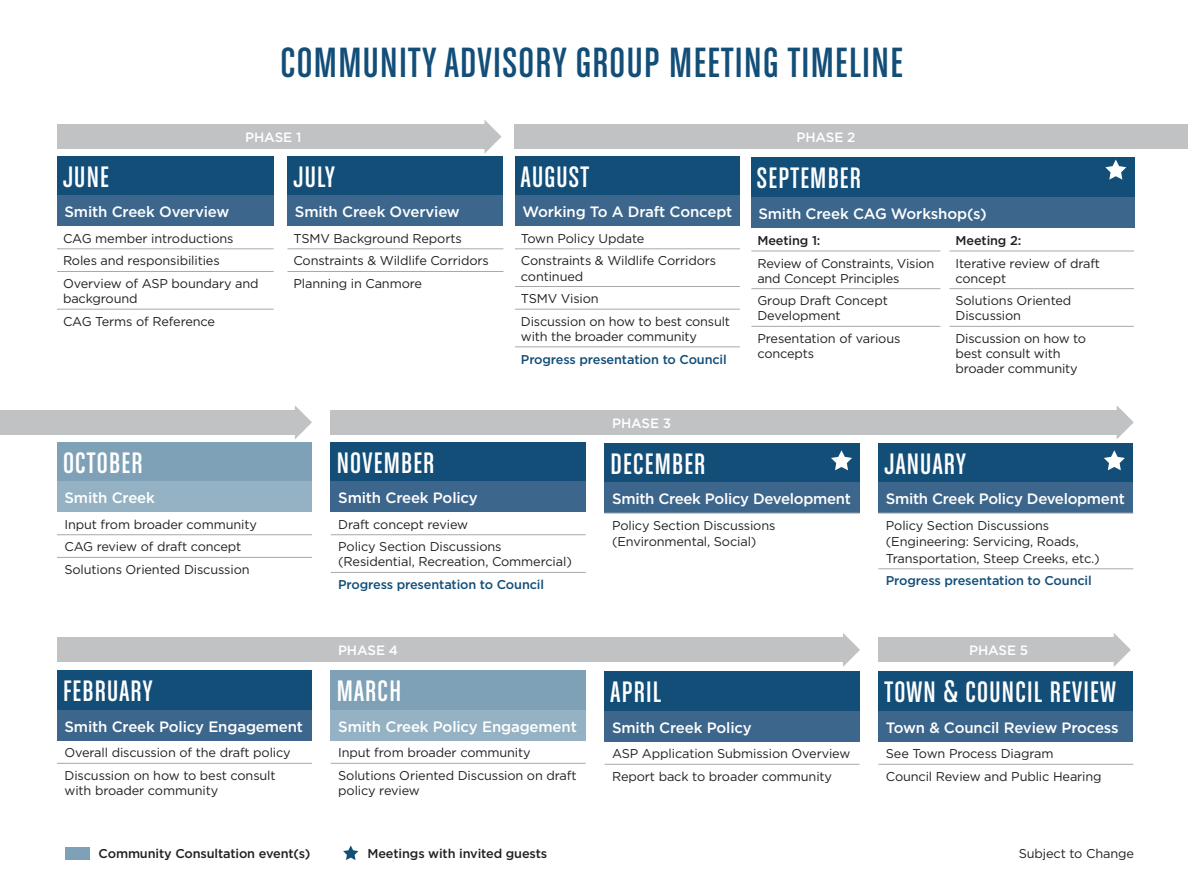
<style>
.page{position:relative;width:1188px;height:878px;background:#fff}
.page>*{position:absolute;margin:0;border:0;box-sizing:border-box;transform-origin:0 0}
.t1{font:45px "Chalet Comprime Cologne Eighty";letter-spacing:.03em;color:#124e78}
.t2{font:31.5px "Chalet Comprime Cologne Eighty";letter-spacing:.04em;color:#fff}
.t3{font:500 15px "Gotham";letter-spacing:-.01em;color:#fff}
.t4{font:500 13.5px "Gotham";letter-spacing:-.01em;color:#fff}
.t5{font:12.75px/15px "Gotham";letter-spacing:-.01em;color:#231f20}
.t6{font:500 12.75px "Gotham";letter-spacing:-.01em;color:#124e78}
.t7{font:500 12.75px "Gotham";letter-spacing:-.01em;color:#231f20}
</style>
<div class="page">
<div style="left:287px;top:156px;width:216px;height:39px;background:#124e78"></div>
<div style="left:287px;top:195px;width:216px;height:31px;background:#3d668c"></div>
<hr style="left:287px;top:248px;width:216px;height:1px;background:#a8a9ad">
<hr style="left:287px;top:271px;width:216px;height:1px;background:#a8a9ad">
<div style="left:57px;top:156px;width:217px;height:39px;background:#124e78"></div>
<div style="left:57px;top:195px;width:217px;height:31px;background:#3d668c"></div>
<hr style="left:57px;top:271px;width:217px;height:1px;background:#a8a9ad">
<hr style="left:57px;top:309px;width:217px;height:1px;background:#a8a9ad">
<hr style="left:57px;top:248px;width:217px;height:1px;background:#a8a9ad">
<div style="left:515px;top:156px;width:225px;height:39px;background:#124e78"></div>
<div style="left:515px;top:195px;width:225px;height:31px;background:#3d668c"></div>
<hr style="left:515px;top:248px;width:225px;height:1px;background:#a8a9ad">
<hr style="left:515px;top:286px;width:225px;height:1px;background:#a8a9ad">
<hr style="left:515px;top:309px;width:225px;height:1px;background:#a8a9ad">
<hr style="left:515px;top:346px;width:225px;height:1px;background:#a8a9ad">
<div style="left:331px;top:441px;width:255px;height:40px;background:#124e78"></div>
<div style="left:331px;top:481px;width:255px;height:31px;background:#3d668c"></div>
<hr style="left:331px;top:534px;width:255px;height:1px;background:#a8a9ad">
<hr style="left:331px;top:572px;width:255px;height:1px;background:#a8a9ad">
<div style="left:57px;top:441px;width:255px;height:40px;background:#7ea1b7"></div>
<div style="left:57px;top:481px;width:255px;height:31px;background:#95b2c4"></div>
<hr style="left:57px;top:534px;width:255px;height:1px;background:#a8a9ad">
<hr style="left:57px;top:557px;width:255px;height:1px;background:#a8a9ad">
<div style="left:878px;top:443px;width:255px;height:39px;background:#124e78"></div>
<div style="left:878px;top:482px;width:255px;height:31px;background:#3d668c"></div>
<hr style="left:878px;top:513px;width:255px;height:1px;background:#a8a9ad">
<hr style="left:878px;top:568px;width:255px;height:1px;background:#a8a9ad">
<div style="left:605px;top:443px;width:255px;height:39px;background:#124e78"></div>
<div style="left:605px;top:482px;width:255px;height:31px;background:#3d668c"></div>
<hr style="left:605px;top:513px;width:255px;height:1px;background:#a8a9ad">
<div style="left:751px;top:157px;width:384px;height:40px;background:#124e78"></div>
<div style="left:751px;top:197px;width:384px;height:30px;background:#3d668c"></div>
<div style="left:331px;top:670px;width:255px;height:40px;background:#7ea1b7"></div>
<div style="left:331px;top:710px;width:255px;height:30px;background:#95b2c4"></div>
<hr style="left:331px;top:763px;width:255px;height:1px;background:#a8a9ad">
<div style="left:57px;top:670px;width:255px;height:40px;background:#124e78"></div>
<div style="left:57px;top:710px;width:255px;height:30px;background:#3d668c"></div>
<hr style="left:57px;top:763px;width:255px;height:1px;background:#a8a9ad">
<div style="left:878px;top:671px;width:255px;height:40px;background:#124e78"></div>
<div style="left:878px;top:711px;width:255px;height:30px;background:#3d668c"></div>
<hr style="left:878px;top:764px;width:255px;height:1px;background:#a8a9ad">
<div style="left:605px;top:671px;width:255px;height:40px;background:#124e78"></div>
<div style="left:605px;top:711px;width:255px;height:30px;background:#3d668c"></div>
<hr style="left:605px;top:764px;width:255px;height:1px;background:#a8a9ad">
<div style="left:57px;top:125px;width:431px;height:24px;background:#c1c2c4"></div>
<svg style="left:484px;top:120px;width:18px;height:34px"></svg>
<div style="left:515px;top:125px;width:673px;height:24px;background:#c1c2c4"></div>
<div style="left:0;top:410px;width:298px;height:24px;background:#c1c2c4"></div>
<svg style="left:295px;top:405px;width:17px;height:34px"></svg>
<div style="left:331px;top:410px;width:789px;height:24px;background:#c1c2c4"></div>
<svg style="left:1117px;top:406px;width:17px;height:33px"></svg>
<div style="left:57px;top:637px;width:789px;height:25px;background:#c1c2c4"></div>
<svg style="left:843px;top:633px;width:17px;height:34px"></svg>
<div style="left:878px;top:637px;width:239px;height:25px;background:#c1c2c4"></div>
<svg style="left:1114px;top:633px;width:17px;height:34px"></svg>
<svg style="left:831px;top:450px;width:21px;height:20px"></svg>
<svg style="left:1104px;top:450px;width:21px;height:20px"></svg>
<svg style="left:343px;top:845px;width:15px;height:15px"></svg>
<svg style="left:1105px;top:159px;width:21px;height:21px"></svg>
<hr style="left:950px;top:251px;width:184px;height:1px;background:#a8a9ad">
<hr style="left:950px;top:288px;width:184px;height:1px;background:#a8a9ad">
<hr style="left:950px;top:326px;width:184px;height:1px;background:#a8a9ad">
<hr style="left:751px;top:251px;width:189px;height:1px;background:#a8a9ad">
<hr style="left:751px;top:288px;width:189px;height:1px;background:#a8a9ad">
<hr style="left:751px;top:326px;width:189px;height:1px;background:#a8a9ad">
<div style="left:65px;top:846px;width:25px;height:13px;background:#7ea1b7"></div>
<p class="t1" style="left:281px;top:37px;width:624px">COMMUNITY ADVISORY GROUP MEETING TIMELINE</p>
<p class="t4" style="left:245px;top:129px;width:58px">PHASE 1</p>
<p class="t4" style="left:797px;top:129px;width:60px">PHASE 2</p>
<p class="t2" style="left:63px;top:159px;width:47px">JUNE</p>
<p class="t3" style="left:64px;top:203px;width:166px">Smith Creek Overview</p>
<p class="t5" style="left:63px;top:230px;width:172px">CAG member introductions</p>
<p class="t5" style="left:63px;top:253px;width:158px">Roles and responsibilities</p>
<p class="t5" style="left:63px;top:276px;width:197px">Overview of ASP boundary and background</p>
<p class="t5" style="left:63px;top:313px;width:154px">CAG Terms of Reference</p>
<p class="t2" style="left:63px;top:445px;width:81px">OCTOBER</p>
<p class="t3" style="left:64px;top:489px;width:92px">Smith Creek</p>
<p class="t5" style="left:64px;top:516px;width:194px">Input from broader community</p>
<p class="t5" style="left:64px;top:539px;width:178px">CAG review of draft concept</p>
<p class="t5" style="left:64px;top:562px;width:187px">Solutions Oriented Discussion</p>
<p class="t2" style="left:293px;top:159px;width:43px">JULY</p>
<p class="t3" style="left:295px;top:203px;width:166px">Smith Creek Overview</p>
<p class="t5" style="left:293px;top:230px;width:170px">TSMV Background Reports</p>
<p class="t5" style="left:293px;top:253px;width:197px">Constraints &amp; Wildlife Corridors</p>
<p class="t5" style="left:293px;top:276px;width:130px">Planning in Canmore</p>
<p class="t2" style="left:521px;top:159px;width:70px">AUGUST</p>
<p class="t3" style="left:522px;top:203px;width:211px">Working To A Draft Concept</p>
<p class="t5" style="left:521px;top:230px;width:125px">Town Policy Update</p>
<p class="t5" style="left:521px;top:253px;width:197px">Constraints &amp; Wildlife Corridors continued</p>
<p class="t5" style="left:521px;top:291px;width:79px">TSMV Vision</p>
<p class="t5" style="left:521px;top:313px;width:211px">Discussion on how to best consult with the broader community</p>
<p class="t6" style="left:521px;top:352px;width:207px">Progress presentation to Council</p>
<p class="t4" style="left:612px;top:415px;width:61px">PHASE 3</p>
<p class="t2" style="left:757px;top:160px;width:106px">SEPTEMBER</p>
<p class="t3" style="left:758px;top:205px;width:230px">Smith Creek CAG Workshop(s)</p>
<p class="t7" style="left:757px;top:233px;width:65px">Meeting 1:</p>
<p class="t5" style="left:757px;top:255px;width:179px">Review of Constraints, Vision and Concept Principles</p>
<p class="t5" style="left:757px;top:293px;width:132px">Group Draft Concept<br>Development</p>
<p class="t5" style="left:757px;top:331px;width:145px">Presentation of various concepts</p>
<p class="t7" style="left:956px;top:233px;width:67px">Meeting 2:</p>
<p class="t5" style="left:956px;top:255px;width:146px">Iterative review of draft concept</p>
<p class="t5" style="left:956px;top:293px;width:117px">Solutions Oriented<br>Discussion</p>
<p class="t5" style="left:956px;top:331px;width:132px">Discussion on how to</p>
<p class="t5" style="left:956px;top:346px;width:107px">best consult with</p>
<p class="t5" style="left:956px;top:361px;width:124px">broader community</p>
<p class="t2" style="left:337px;top:445px;width:99px">NOVEMBER</p>
<p class="t3" style="left:338px;top:489px;width:141px">Smith Creek Policy</p>
<p class="t5" style="left:338px;top:516px;width:131px">Draft concept review</p>
<p class="t5" style="left:338px;top:539px;width:235px">Policy Section Discussions (Residential, Recreation, Commercial)</p>
<p class="t6" style="left:338px;top:577px;width:207px">Progress presentation to Council</p>
<p class="t2" style="left:611px;top:446px;width:96px">DECEMBER</p>
<p class="t3" style="left:612px;top:490px;width:240px">Smith Creek Policy Development</p>
<p class="t5" style="left:612px;top:517px;width:165px;line-height:16.5px">Policy Section Discussions (Environmental, Social)</p>
<p class="t2" style="left:884px;top:446px;width:83px">JANUARY</p>
<p class="t3" style="left:886px;top:490px;width:240px">Smith Creek Policy Development</p>
<p class="t5" style="left:886px;top:517px;width:215px;line-height:16.5px">Policy Section Discussions (Engineering: Servicing, Roads,<br>Transportation, Steep Creeks, etc.)</p>
<p class="t6" style="left:886px;top:573px;width:207px">Progress presentation to Council</p>
<p class="t4" style="left:338px;top:642px;width:61px">PHASE 4</p>
<p class="t4" style="left:969px;top:642px;width:61px">PHASE 5</p>
<p class="t2" style="left:63px;top:673px;width:91px">FEBRUARY</p>
<p class="t3" style="left:64px;top:717px;width:240px">Smith Creek Policy Engagement</p>
<p class="t5" style="left:64px;top:745px;width:228px">Overall discussion of the draft policy</p>
<p class="t5" style="left:64px;top:767px;width:213px">Discussion on how to best consult with broader community</p>
<p class="t2" style="left:337px;top:673px;width:66px">MARCH</p>
<p class="t3" style="left:338px;top:717px;width:240px">Smith Creek Policy Engagement</p>
<p class="t5" style="left:338px;top:745px;width:194px">Input from broader community</p>
<p class="t5" style="left:338px;top:767px;width:240px">Solutions Oriented Discussion on draft policy review</p>
<p class="t2" style="left:611px;top:674px;width:52px">APRIL</p>
<p class="t3" style="left:612px;top:718px;width:141px">Smith Creek Policy</p>
<p class="t5" style="left:612px;top:746px;width:240px">ASP Application Submission Overview</p>
<p class="t5" style="left:612px;top:768px;width:222px">Report back to broader community</p>
<p class="t2" style="left:884px;top:674px;width:233px">TOWN &amp; COUNCIL REVIEW</p>
<p class="t3" style="left:886px;top:718px;width:234px">Town &amp; Council Review Process</p>
<p class="t5" style="left:886px;top:746px;width:169px">See Town Process Diagram</p>
<p class="t5" style="left:886px;top:768px;width:217px">Council Review and Public Hearing</p>
<p class="t7" style="left:99px;top:846px;width:213px">Community Consultation event(s)</p>
<p class="t5" style="left:1019px;top:845px;width:117px">Subject to Change</p>
<p class="t7" style="left:367px;top:846px;width:181px">Meetings with invited guests</p>
</div>
